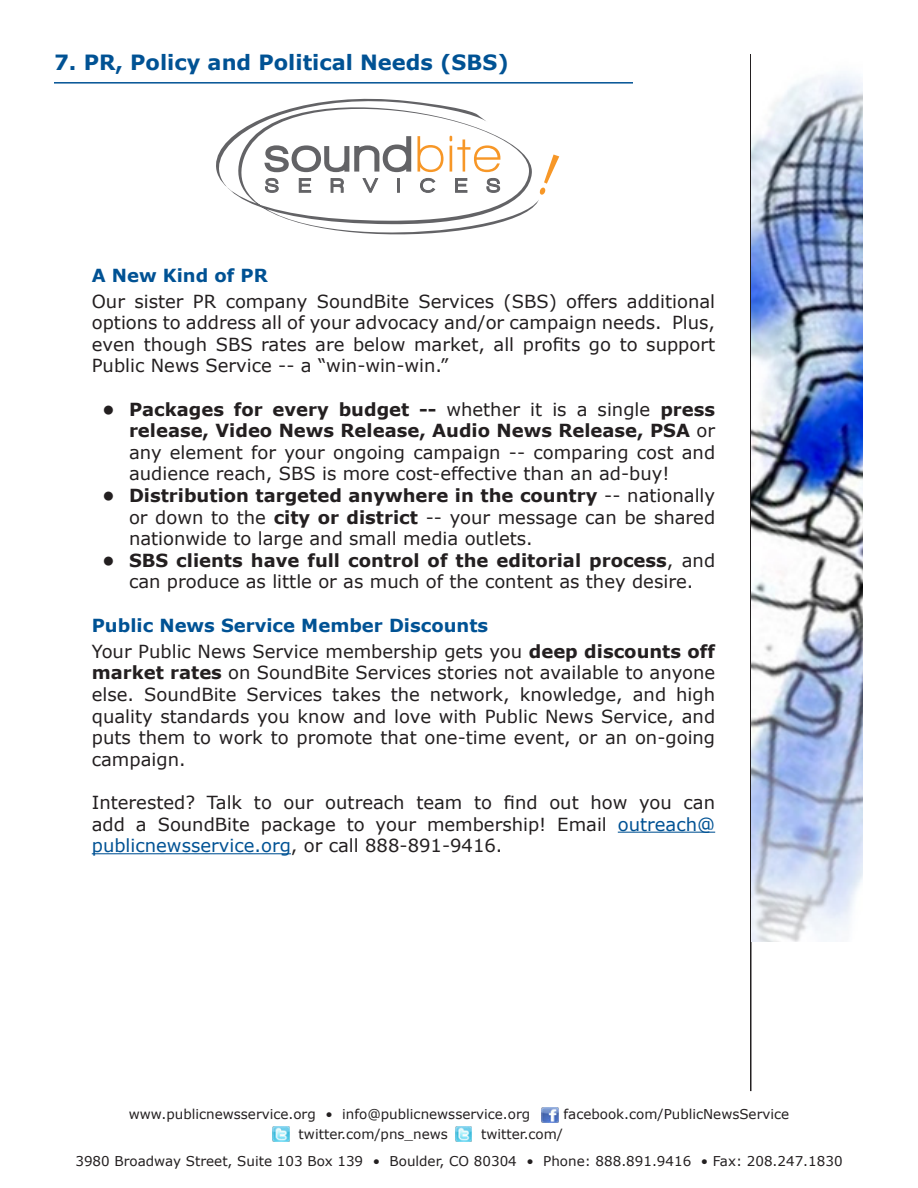
<style>
.page{position:relative;width:918px;height:1188px;background:#fff}
.page>*{position:absolute;margin:0;border:0;box-sizing:border-box;transform-origin:0 0}
.Header1{font:700 21px "Verdana";color:#005294}
.body{font:18px/21.6px "Verdana";color:#231f20;text-align:justify}
.header2{font:700 18px "Verdana";color:#005294}
.t1{font:13.5px/27px "Verdana";color:#231f20}
.s1{font-weight:700}
.s2{color:#005294}
.s3{color:#fff}
</style>
<div class="page">
<img style="left:542px;top:1107px;width:16px;height:15px">
<img style="left:273px;top:1126px;width:16px;height:15px">
<img style="left:455px;top:1126px;width:17px;height:15px">
<hr style="left:750px;top:54px;width:2px;height:1037px;background:#231f20">
<img style="left:751px;top:54px;width:111px;height:887px">
<hr style="left:54px;top:82px;width:579px;height:2px;background:#005294">
<hr style="left:618px;top:832px;width:97px;height:1px;background:#005294">
<hr style="left:92px;top:853px;width:199px;height:1px;background:#005294">
<svg style="left:216px;top:99px;width:343px;height:135px"></svg>
<p class="Header1" style="left:54px;top:49px;width:456px">7. PR, Policy and Political Needs (SBS)</p>
<p class="header2" style="left:92px;top:263px;width:178px">A New Kind of PR</p>
<p class="body" style="left:92px;top:291px;width:625px">Our sister PR company SoundBite Services (SBS) offers additional options to address all of your advocacy and/or campaign needs. Plus, even though SBS rates are below market, all profits go to support Public News Service -- a “win-win-win.”</p>
<p class="body" style="left:129px;top:399px;width:588px;text-indent:-27px"><span class="s1">• Packages for every budget --</span> whether it is a single <span class="s1">press release, Video News Release, Audio News Release, PSA</span> or any element for your ongoing campaign -- comparing cost and audience reach, SBS is more cost-effective than an ad-buy!</p>
<p class="body" style="left:129px;top:485px;width:588px;text-indent:-27px"><span class="s1">• Distribution targeted anywhere in the country</span> -- nationally or down to the <span class="s1">city or district</span> -- your message can be shared nationwide to large and small media outlets.</p>
<p class="body" style="left:102px;top:550px;width:615px;text-align:center"><span class="s1">• SBS clients have full control of the editorial process</span>, and can produce as little or as much of the content as they desire.</p>
<p class="header2" style="left:92px;top:613px;width:398px">Public News Service Member Discounts</p>
<p class="body" style="left:92px;top:641px;width:625px">Your Public News Service membership gets you <span class="s1">deep discounts off market rates</span> on SoundBite Services stories not available to anyone else. SoundBite Services takes the network, knowledge, and high quality standards you know and love with Public News Service, and puts them to work to promote that one-time event, or an on-going campaign.</p>
<p class="body" style="left:92px;top:792px;width:625px">Interested? Talk to our outreach team to find out how you can add a SoundBite package to your membership! Email <span class="s2">outreach@ publicnewsservice.org</span>, or call 888-891-9416.</p>
<p class="t1" style="left:129px;top:1101px;width:403px">www.publicnewsservice.org • info@publicnewsservice.org</p>
<p class="t1" style="left:564px;top:1101px;width:227px">facebook.com/PublicNewsService</p>
<p class="t1" style="left:299px;top:1121px;width:151px">twitter.com/pns_news</p>
<p class="t1" style="left:75px;top:1121px;width:769px;text-indent:406px">twitter.com/<span class="s3">pns_anc<br></span>3980 Broadway Street, Suite 103 Box 139 • Boulder, CO 80304 • Phone: 888.891.9416 • Fax: 208.247.1830</p>
</div>
